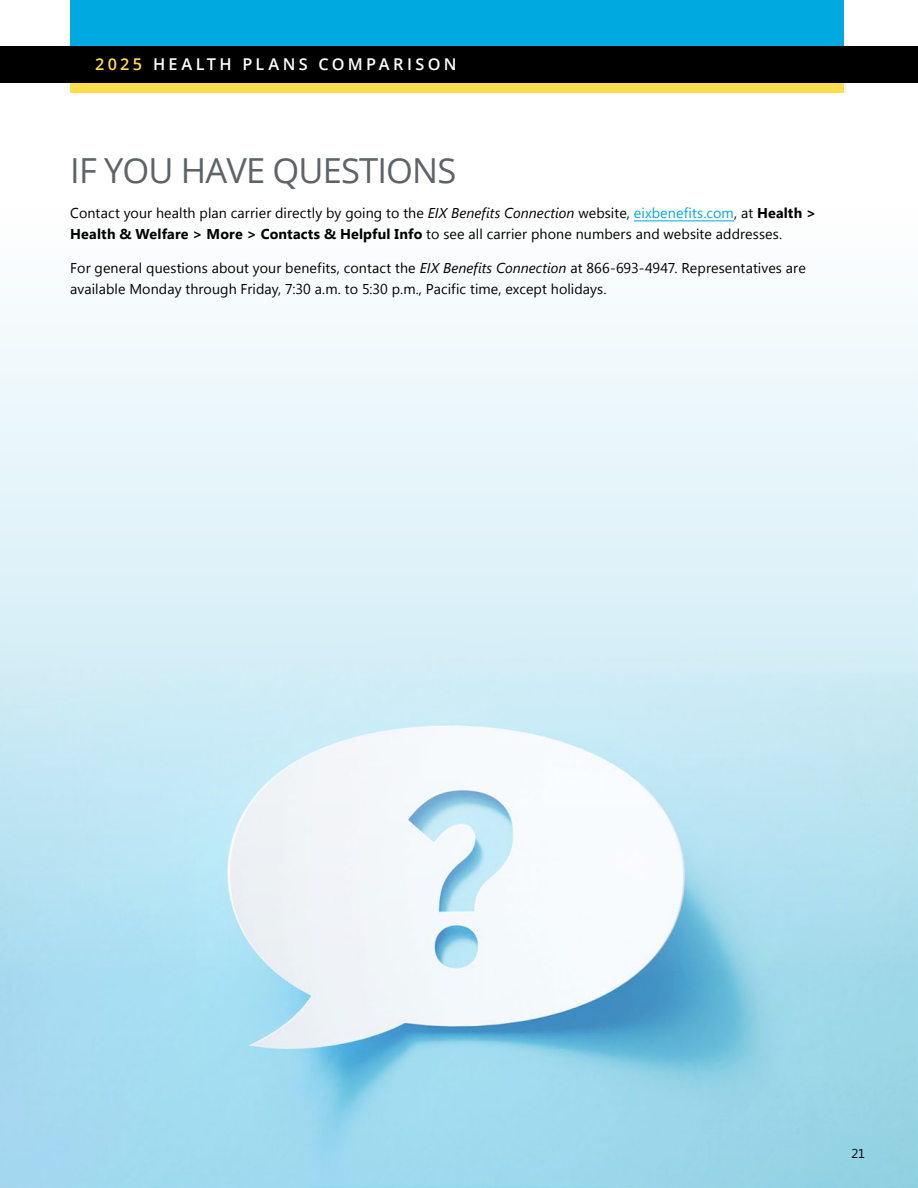
<style>
.page{position:relative;width:918px;height:1188px;background:#fff}
.page>*{position:absolute;margin:0;border:0;box-sizing:border-box;transform-origin:0 0}
.t1{font:34.5px "Open Sans";letter-spacing:-.025em;color:#5e6367}
.t2{font:600 16.2px "Open Sans";letter-spacing:.21em;color:#fff}
.t3{font:14.25px/21px "Segoe UI";letter-spacing:.005em;color:#000}
.t4{font:12.75px "Segoe UI";color:#000}
.s1{color:#ffdd4f}
.s2{font-style:italic}
.s3{color:#01a9e1}
.s4{font-weight:700}
</style>
<div class="page">
<div style="left:70px;top:67px;width:774px;height:25px;background:#ffdd4f"></div>
<div style="left:70px;top:0;width:774px;height:64px;background:#01a9e1"></div>
<div style="left:0;top:46px;width:918px;height:37px;background:#000"></div>
<img style="left:0;top:220px;width:918px;height:968px">
<hr style="left:634px;top:221px;width:100px;height:1px;background:#01a9e1">
<p class="t2" style="left:95px;top:53px;width:363px"><span class="s1">2025</span> HEALTH PLANS COMPARISON</p>
<h1 class="t1" style="left:70px;top:147px;width:388px">IF YOU HAVE QUESTIONS</h1>
<p class="t3" style="left:70px;top:202px;width:748px">Contact your health plan carrier directly by going to the <span class="s2">EIX Benefits Connection</span> website, <span class="s3">eixbenefits.com</span>, at <span class="s4">Health &gt;<br>Health &amp; Welfare &gt; More &gt; Contacts &amp; Helpful Info</span> to see all carrier phone numbers and website addresses.</p>
<p class="t3" style="left:70px;top:257px;width:737px">For general questions about your benefits, contact the <span class="s2">EIX Benefits Connection</span> at 866-693-4947. Representatives are available Monday through Friday, 7:30 a.m. to 5:30 p.m., Pacific time, except holidays.</p>
<p class="t4" style="left:852px;top:1145px;width:15px">21</p>
</div>
